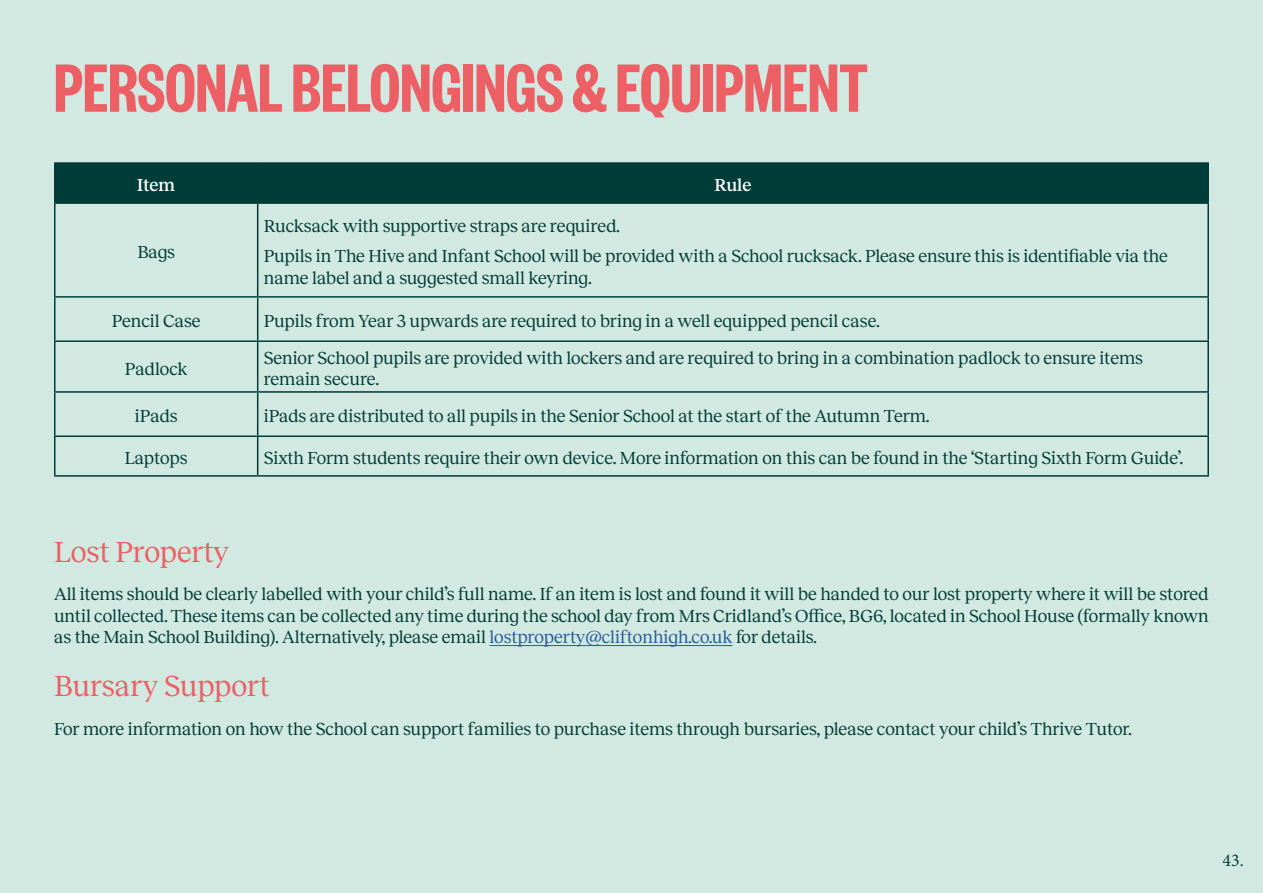
<style>
.page{position:relative;width:1263px;height:893px;background:#d2e9e1}
.page>*{position:absolute;margin:0;border:0;box-sizing:border-box;transform-origin:0 0}
.t1{font:600 75px "Founders Grotesk X Cond";color:#ec5f65}
.t2{font:30px "Reckless";color:#ec5f65}
.t3{font:18px/21.6px "Reckless";color:#003c37}
.t4{font:500 18px "Reckless";letter-spacing:-.01em;color:#fff}
.t5{font:18px "Minion Pro";color:#003c37}
.s1{color:#275b9b}
</style>
<div class="page">
<hr style="left:489px;top:645px;width:243px;height:1px;background:#275b9b">
<div style="left:56px;top:164px;width:1151px;height:38px;background:#003c37"></div>
<hr style="left:54px;top:162px;width:204px;height:2px;background:#003c37">
<hr style="left:54px;top:164px;width:2px;height:38px;background:#003c37">
<hr style="left:258px;top:162px;width:951px;height:2px;background:#003c37">
<hr style="left:257px;top:164px;width:1px;height:38px;background:#003c37">
<hr style="left:1207px;top:164px;width:2px;height:38px;background:#003c37">
<hr style="left:54px;top:202px;width:204px;height:2px;background:#003c37">
<hr style="left:258px;top:202px;width:951px;height:2px;background:#003c37">
<hr style="left:54px;top:204px;width:2px;height:92px;background:#003c37">
<hr style="left:257px;top:204px;width:1px;height:92px;background:#003c37">
<hr style="left:1207px;top:204px;width:2px;height:92px;background:#003c37">
<hr style="left:54px;top:296px;width:204px;height:2px;background:#003c37">
<hr style="left:54px;top:298px;width:2px;height:42px;background:#003c37">
<hr style="left:258px;top:296px;width:951px;height:2px;background:#003c37">
<hr style="left:257px;top:298px;width:1px;height:42px;background:#003c37">
<hr style="left:1207px;top:298px;width:2px;height:42px;background:#003c37">
<hr style="left:54px;top:340px;width:204px;height:2px;background:#003c37">
<hr style="left:54px;top:342px;width:2px;height:49px;background:#003c37">
<hr style="left:258px;top:340px;width:951px;height:2px;background:#003c37">
<hr style="left:257px;top:342px;width:1px;height:49px;background:#003c37">
<hr style="left:1207px;top:342px;width:2px;height:49px;background:#003c37">
<hr style="left:54px;top:391px;width:204px;height:2px;background:#003c37">
<hr style="left:54px;top:393px;width:2px;height:42px;background:#003c37">
<hr style="left:258px;top:391px;width:951px;height:2px;background:#003c37">
<hr style="left:257px;top:393px;width:1px;height:42px;background:#003c37">
<hr style="left:1207px;top:393px;width:2px;height:42px;background:#003c37">
<hr style="left:54px;top:435px;width:204px;height:2px;background:#003c37">
<hr style="left:54px;top:437px;width:2px;height:38px;background:#003c37">
<hr style="left:258px;top:435px;width:951px;height:2px;background:#003c37">
<hr style="left:257px;top:437px;width:1px;height:38px;background:#003c37">
<hr style="left:1207px;top:437px;width:2px;height:38px;background:#003c37">
<hr style="left:54px;top:475px;width:204px;height:2px;background:#003c37">
<hr style="left:258px;top:475px;width:951px;height:2px;background:#003c37">
<h1 class="t1" style="left:54px;top:42px;width:816px">PERSONAL BELONGINGS &amp; EQUIPMENT</h1>
<p class="t4" style="left:137px;top:172px;width:40px">Item</p>
<p class="t4" style="left:714px;top:172px;width:38px">Rule</p>
<p class="t3" style="left:137px;top:240px;width:39px">Bags</p>
<p class="t3" style="left:264px;top:209px;width:906px;line-height:30.2px">Rucksack with supportive straps are required.<br>Pupils in The Hive and Infant School will be provided with a School rucksack. Please ensure this is identifiable via the</p>
<p class="t3" style="left:264px;top:265px;width:329px">name label and a suggested small keyring.</p>
<p class="t3" style="left:112px;top:309px;width:90px">Pencil Case</p>
<p class="t3" style="left:264px;top:309px;width:617px">Pupils from Year 3 upwards are required to bring in a well equipped pencil case.</p>
<p class="t3" style="left:125px;top:356px;width:65px">Padlock</p>
<p class="t3" style="left:264px;top:345px;width:881px">Senior School pupils are provided with lockers and are required to bring in a combination padlock to ensure items remain secure.</p>
<p class="t3" style="left:135px;top:404px;width:44px">iPads</p>
<p class="t3" style="left:264px;top:404px;width:667px">iPads are distributed to all pupils in the Senior School at the start of the Autumn Term.</p>
<p class="t3" style="left:125px;top:446px;width:64px">Laptops</p>
<p class="t3" style="left:264px;top:446px;width:921px">Sixth Form students require their own device. More information on this can be found in the ‘Starting Sixth Form Guide’.</p>
<h2 class="t2" style="left:54px;top:530px;width:177px">Lost Property</h2>
<p class="t3" style="left:54px;top:582px;width:1156px;text-align:justify">All items should be clearly labelled with your child’s full name. If an item is lost and found it will be handed to our lost property where it will be stored until collected. These items can be collected any time during the school day from Mrs Cridland’s Office, BG6, located in School House (formally known as the Main School Building). Alternatively, please email <span class="s1">lostproperty@cliftonhigh.co.uk</span> for details.</p>
<h2 class="t2" style="left:54px;top:664px;width:217px">Bursary Support</h2>
<p class="t3" style="left:54px;top:717px;width:1079px">For more information on how the School can support families to purchase items through bursaries, please contact your child’s Thrive Tutor.</p>
<p class="t5" style="left:1222px;top:848px;width:23px">43.</p>
</div>
